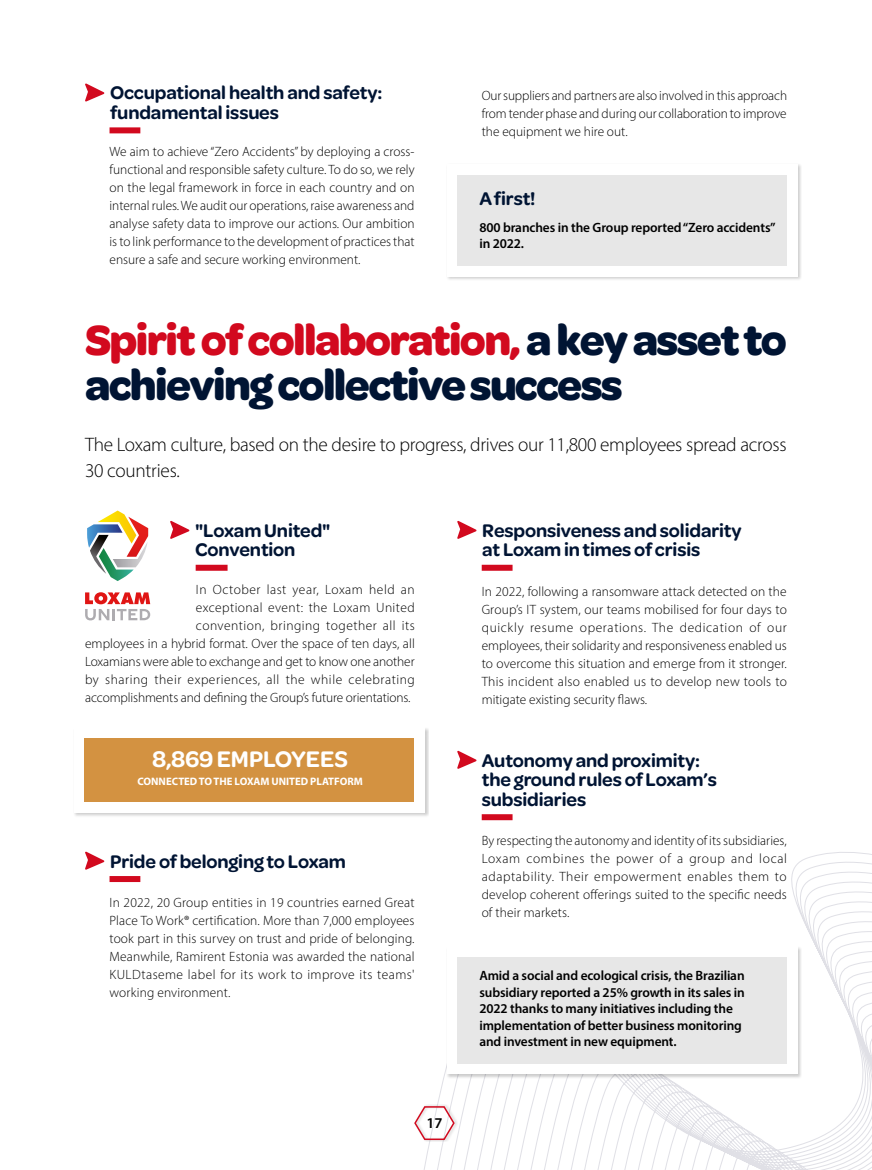
<style>
.page{position:relative;width:872px;height:1170px;background:#fff}
.page>*{position:absolute;margin:0;border:0;box-sizing:border-box;transform-origin:0 0}
.t1{font:700 45px/45px "Omnes";letter-spacing:-.035em;color:#001433}
.t2{font:600 24px "Omnes";letter-spacing:.005em;color:#fff}
.t3{font:600 19.5px/19.5px "Omnes";letter-spacing:-.005em;color:#001433}
.t4{font:300 19.5px/25.5px "Myriad Pro";letter-spacing:-.015em;color:#000}
.t5{font:600 15px "Myriad Pro";color:#000}
.t6{font:300 13.5px/18px "Myriad Pro";letter-spacing:.005em;color:#000;text-align:justify}
.t7{font:600 13.5px/16.5px "Myriad Pro";letter-spacing:-.01em;color:#000}
.t8{font:300 13.5px "Myriad Pro";letter-spacing:.04em;color:#000}
.t9{font:300 13.5px "Myriad Pro";letter-spacing:.035em;color:#000}
.t10{font:300 13.5px "Myriad Pro";letter-spacing:.03em;color:#000}
.t11{font:700 10.8px "Myriad Pro";color:#fff}
.s1{color:#d2091e}
</style>
<div class="page">
<svg style="left:424px;top:816px;width:448px;height:353px"></svg>
<div style="left:414px;top:1104px;width:45px;height:37px;background:#000;opacity:.2"></div>
<svg style="left:414px;top:1104px;width:41px;height:36px"></svg>
<div style="left:109px;top:127px;width:31px;height:6px;background:#d2091e"></div>
<svg style="left:85px;top:83px;width:19px;height:18px"></svg>
<div style="left:446px;top:163px;width:355px;height:117px;background:#000;opacity:.2"></div>
<div style="left:446px;top:164px;width:351px;height:112px;background:#fff"></div>
<div style="left:457px;top:175px;width:330px;height:90px;background:#e7e7e7"></div>
<div style="left:446px;top:946px;width:355px;height:132px;background:#000;opacity:.2"></div>
<div style="left:446px;top:946px;width:351px;height:128px;background:#fff"></div>
<div style="left:457px;top:957px;width:330px;height:106px;background:#e7e7e7"></div>
<div style="left:196px;top:564px;width:31px;height:6px;background:#d2091e"></div>
<div style="left:109px;top:876px;width:31px;height:6px;background:#d2091e"></div>
<svg style="left:170px;top:521px;width:19px;height:18px"></svg>
<svg style="left:85px;top:851px;width:19px;height:18px"></svg>
<div style="left:482px;top:564px;width:30px;height:6px;background:#d2091e"></div>
<div style="left:482px;top:814px;width:30px;height:6px;background:#d2091e"></div>
<svg style="left:457px;top:521px;width:19px;height:18px"></svg>
<svg style="left:457px;top:750px;width:19px;height:18px"></svg>
<svg style="left:85px;top:592px;width:65px;height:28px"></svg>
<svg style="left:87px;top:510px;width:61px;height:71px"></svg>
<div style="left:73px;top:727px;width:356px;height:90px;background:#000;opacity:.2"></div>
<div style="left:74px;top:727px;width:351px;height:85px;background:#fff"></div>
<div style="left:85px;top:738px;width:329px;height:63px;background:#d39241"></div>
<h3 class="t3" style="left:110px;top:82px;width:274px">Occupational health and safety: fundamental issues</h3>
<p class="t6" style="left:109px;top:143px;width:307px">We aim to achieve “Zero Accidents” by deploying a cross&shy;functional and responsible safety culture. To do so, we rely on the legal framework in force in each country and on internal rules. We audit our operations, raise awareness and analyse safety data to improve our actions. Our ambition is to link performance to the development of practices that ensure a safe and secure working environment.</p>
<p class="t6" style="left:482px;top:86px;width:307px">Our suppliers and partners are also involved in this approach from tender phase and during our collaboration to improve the equipment we hire out.</p>
<h3 class="t3" style="left:479px;top:187px;width:58px">A first!</h3>
<p class="t7" style="left:479px;top:218px;width:298px">800 branches in the Group reported “Zero accidents” in 2022.</p>
<h1 class="t1" style="left:85px;top:315px;width:703px"><span class="s1">Spirit of collaboration,</span> a key asset to achieving collective success</h1>
<h3 class="t4" style="left:85px;top:431px;width:703px">The Loxam culture, based on the desire to progress, drives our 11,800 employees spread across<br>30 countries.</h3>
<h3 class="t3" style="left:195px;top:519px;width:137px">"Loxam United"<br>Convention</h3>
<p class="t8" style="left:196px;top:581px;width:220px">In October last year, Loxam held an</p>
<p class="t10" style="left:196px;top:599px;width:220px">exceptional event: the Loxam United</p>
<p class="t9" style="left:196px;top:617px;width:220px">convention, bringing together all its</p>
<p class="t6" style="left:85px;top:634px;width:331px">employees in a hybrid format. Over the space of ten days, all</p>
<p class="t6" style="left:85px;top:652px;width:331px">Loxamians were able to exchange and get to know one another</p>
<p class="t8" style="left:85px;top:671px;width:331px">by sharing their experiences, all the while celebrating</p>
<p class="t6" style="left:85px;top:688px;width:327px">accomplishments and defining the Group’s future orientations.</p>
<h2 class="t2" style="left:152px;top:742px;width:197px">8,869 EMPLOYEES</h2>
<p class="t11" style="left:137px;top:774px;width:227px">CONNECTED TO THE LOXAM UNITED PLATFORM</p>
<h3 class="t3" style="left:110px;top:850px;width:237px">Pride of belonging to Loxam</h3>
<p class="t6" style="left:109px;top:893px;width:307px">In 2022, 20 Group entities in 19 countries earned Great Place To Work® certification. More than 7,000 employees took part in this survey on trust and pride of belonging.<br>Meanwhile, Ramirent Estonia was awarded the national KULDtaseme label for its work to improve its teams' working environment.</p>
<p class="t5" style="left:426px;top:1112px;width:18px">17</p>
<h3 class="t3" style="left:482px;top:519px;width:261px">Responsiveness and solidarity at Loxam in times of crisis</h3>
<p class="t6" style="left:482px;top:582px;width:307px">In 2022, following a ransomware attack detected on the Group’s IT system, our teams mobilised for four days to quickly resume operations. The dedication of our employees, their solidarity and responsiveness enabled us to overcome this situation and emerge from it stronger.<br>This incident also enabled us to develop new tools to mitigate existing security flaws.</p>
<h3 class="t3" style="left:482px;top:749px;width:237px">Autonomy and proximity: the ground rules of Loxam’s subsidiaries</h3>
<p class="t6" style="left:482px;top:831px;width:307px">By respecting the autonomy and identity of its subsidiaries, Loxam combines the power of a group and local adaptability. Their empowerment enables them to develop coherent offerings suited to the specific needs of their markets.</p>
<p class="t7" style="left:479px;top:966px;width:267px">Amid a social and ecological crisis, the Brazilian subsidiary reported a 25% growth in its sales in 2022 thanks to many initiatives including the implementation of better business monitoring and investment in new equipment.</p>
</div>
